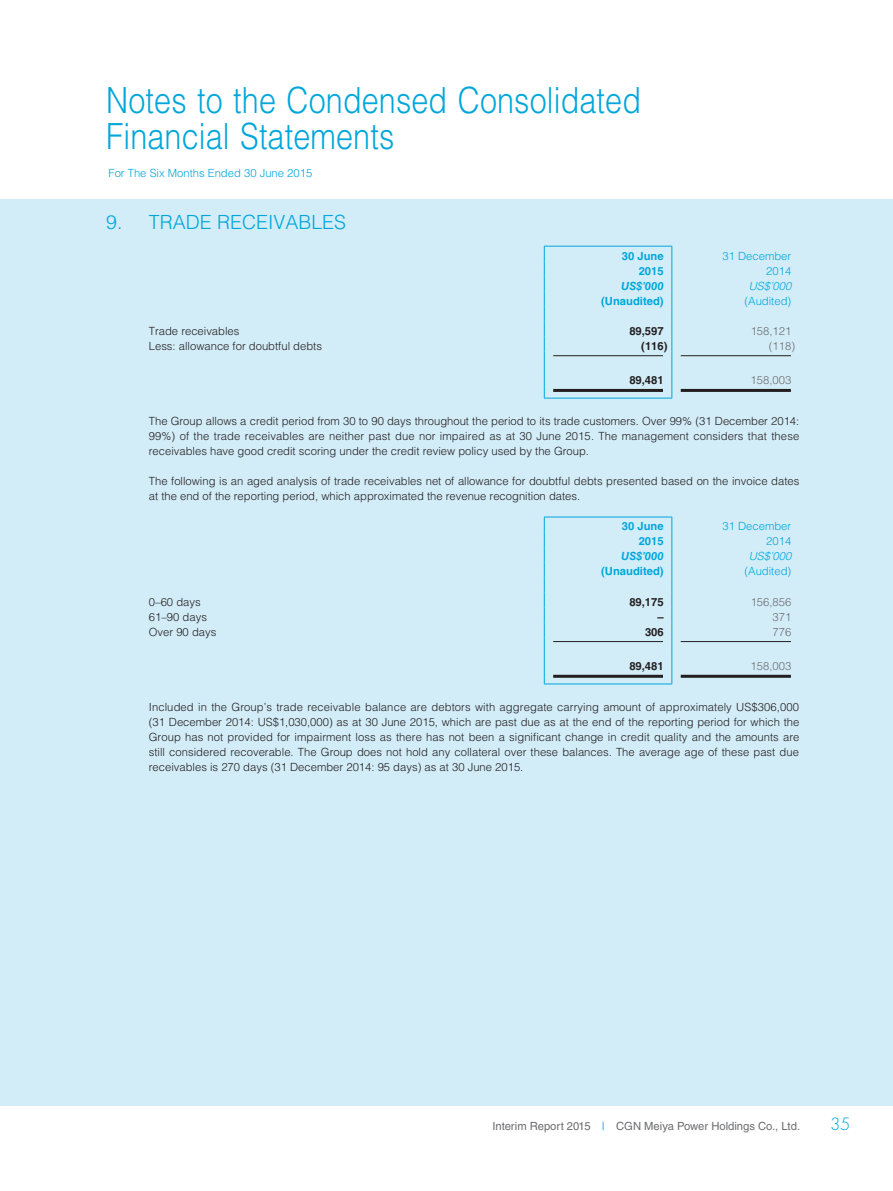
<style>
.page{position:relative;width:893px;height:1191px;background:#fff}
.page>*{position:absolute;margin:0;border:0;box-sizing:border-box;transform-origin:0 0}
.t1{font:300 36px/36px "Helvetica LT Std";letter-spacing:.005em;color:#00a6db;scale:.85 1}
.t2{font:300 19.5px "Helvetica LT Std";color:#00a6db}
.t3{font:300 16.5px "Futura Std";color:#00a6db}
.t4{font:300 11.25px/15px "Helvetica LT Std";color:#231f20;text-align:justify}
.t5{font:300 11.25px "Helvetica LT Std";color:#00a6db}
.t6{font:11.25px "Helvetica LT Std";color:#6c6d70}
.t7{font:700 11.25px "Helvetica LT Std";color:#00a6db}
.t8{font:300 11.25px "Helvetica LT Std";color:#6c6d70}
.t9{font:700 11.25px "Helvetica LT Std";color:#231f20}
.t10{font:italic 700 11.25px "Helvetica LT Std";color:#00a6db}
.t11{font:italic 300 11.25px "Helvetica LT Std";color:#00a6db}
.s1{color:#00a6db}
</style>
<div class="page">
<div style="left:0;top:200px;width:893px;height:906px;background:#d3edf8"></div>
<hr style="left:544px;top:246px;width:128px;height:1px;background:#00a6db">
<svg style="left:544px;top:246px;width:1px;height:152px"></svg>
<svg style="left:671px;top:246px;width:1px;height:152px"></svg>
<hr style="left:544px;top:398px;width:128px;height:1px;background:#00a6db">
<hr style="left:553px;top:355px;width:110px;height:1px;background:#231f20">
<hr style="left:681px;top:355px;width:110px;height:1px;background:#231f20">
<hr style="left:553px;top:389px;width:110px;height:3px;background:#231f20">
<hr style="left:681px;top:389px;width:110px;height:3px;background:#231f20">
<hr style="left:544px;top:516px;width:128px;height:1px;background:#00a6db">
<svg style="left:544px;top:517px;width:1px;height:166px"></svg>
<svg style="left:671px;top:517px;width:1px;height:166px"></svg>
<hr style="left:544px;top:683px;width:128px;height:1px;background:#00a6db">
<hr style="left:553px;top:641px;width:110px;height:1px;background:#231f20">
<hr style="left:681px;top:641px;width:110px;height:1px;background:#231f20">
<hr style="left:553px;top:675px;width:110px;height:3px;background:#231f20">
<hr style="left:681px;top:675px;width:110px;height:3px;background:#231f20">
<h1 class="t1" style="left:106px;top:82px;width:631px">Notes to the Condensed Consolidated<br>Financial Statements</h1>
<p class="t5" style="left:108px;top:166px;width:205px">For The Six Months Ended 30 June 2015</p>
<h2 class="t2" style="left:106px;top:210px;width:241px">9. TRADE RECEIVABLES</h2>
<p class="t7" style="left:622px;top:249px;width:43px">30 June</p>
<p class="t5" style="left:722px;top:249px;width:70px">31 December</p>
<p class="t7" style="left:639px;top:264px;width:27px">2015</p>
<p class="t5" style="left:766px;top:264px;width:27px">2014</p>
<p class="t10" style="left:621px;top:279px;width:44px">US$’000</p>
<p class="t11" style="left:749px;top:279px;width:44px">US$’000</p>
<p class="t7" style="left:601px;top:294px;width:64px">(Unaudited)</p>
<p class="t5" style="left:744px;top:294px;width:48px">(Audited)</p>
<p class="t4" style="left:149px;top:323px;width:92px">Trade receivables</p>
<p class="t9" style="left:629px;top:324px;width:36px">89,597</p>
<p class="t8" style="left:751px;top:324px;width:42px">158,121</p>
<p class="t4" style="left:149px;top:338px;width:175px">Less: allowance for doubtful debts</p>
<p class="t9" style="left:641px;top:339px;width:28px">(116)</p>
<p class="t8" style="left:769px;top:339px;width:28px">(118)</p>
<p class="t9" style="left:629px;top:373px;width:36px">89,481</p>
<p class="t8" style="left:751px;top:373px;width:42px">158,003</p>
<p class="t4" style="left:149px;top:413px;width:652px">The Group allows a credit period from 30 to 90 days throughout the period to its trade customers. Over 99% (31 December 2014:<br>99%) of the trade receivables are neither past due nor impaired as at 30 June 2015. The management considers that these receivables have good credit scoring under the credit review policy used by the Group.</p>
<p class="t4" style="left:149px;top:473px;width:652px">The following is an aged analysis of trade receivables net of allowance for doubtful debts presented based on the invoice dates at the end of the reporting period, which approximated the revenue recognition dates.</p>
<p class="t7" style="left:622px;top:519px;width:43px">30 June</p>
<p class="t5" style="left:722px;top:519px;width:70px">31 December</p>
<p class="t7" style="left:639px;top:534px;width:27px">2015</p>
<p class="t5" style="left:766px;top:534px;width:27px">2014</p>
<p class="t10" style="left:621px;top:549px;width:44px">US$’000</p>
<p class="t11" style="left:749px;top:549px;width:44px">US$’000</p>
<p class="t7" style="left:601px;top:564px;width:64px">(Unaudited)</p>
<p class="t5" style="left:744px;top:564px;width:48px">(Audited)</p>
<p class="t4" style="left:149px;top:594px;width:53px">0–60 days</p>
<p class="t9" style="left:629px;top:594px;width:36px">89,175</p>
<p class="t8" style="left:751px;top:594px;width:42px">156,856</p>
<p class="t4" style="left:149px;top:609px;width:60px">61–90 days</p>
<p class="t9" style="left:657px;top:609px;width:8px">–</p>
<p class="t8" style="left:773px;top:609px;width:20px">371</p>
<p class="t4" style="left:149px;top:624px;width:69px">Over 90 days</p>
<p class="t9" style="left:645px;top:624px;width:20px">306</p>
<p class="t8" style="left:773px;top:624px;width:20px">776</p>
<p class="t9" style="left:629px;top:659px;width:36px">89,481</p>
<p class="t8" style="left:751px;top:659px;width:42px">158,003</p>
<p class="t4" style="left:149px;top:699px;width:652px">Included in the Group’s trade receivable balance are debtors with aggregate carrying amount of approximately US$306,000 (31 December 2014: US$1,030,000) as at 30 June 2015, which are past due as at the end of the reporting period for which the Group has not provided for impairment loss as there has not been a significant change in credit quality and the amounts are still considered recoverable. The Group does not hold any collateral over these balances. The average age of these past due receivables is 270 days (31 December 2014: 95 days) as at 30 June 2015.</p>
<p class="t6" style="left:492px;top:1119px;width:309px">Interim Report 2015 <span class="s1">|</span> CGN Meiya Power Holdings Co., Ltd.</p>
<h3 class="t3" style="left:830px;top:1114px;width:22px">35</h3>
</div>
